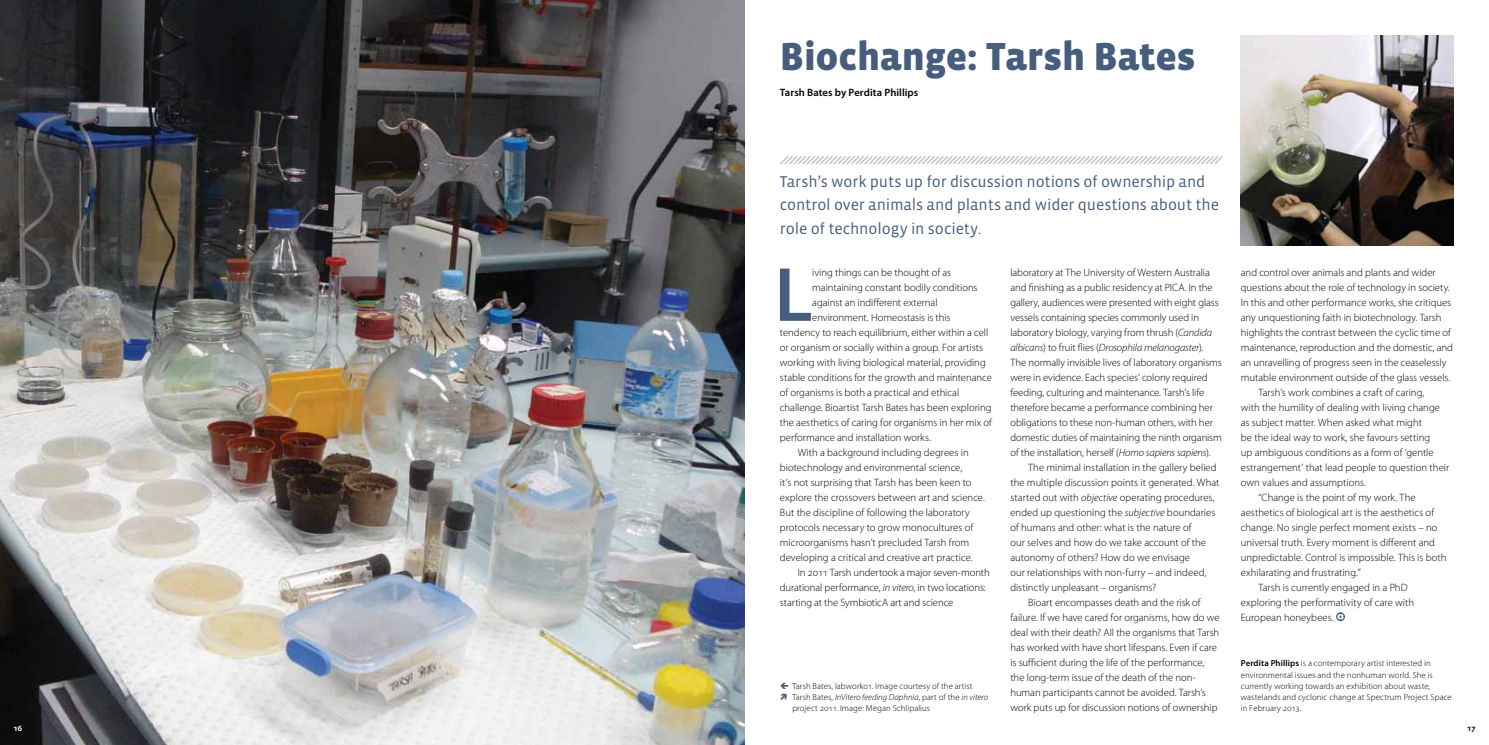
<style>
.page{position:relative;width:1489px;height:745px;background:#fff}
.page>*{position:absolute;margin:0;border:0;box-sizing:border-box;transform-origin:0 0}
.t1{font:600 77.38px "Myriad Pro";color:#465d7e}
.t2{font:900 40px "Vista Sans OT";letter-spacing:-.005em;color:#465d7e}
.t3{font:16px/23.5px "Vista Sans OT";letter-spacing:-.005em;color:#465d7e}
.t4{font:300 10.62px "Myriad Pro";color:#000}
.t5{font:italic 300 10.62px "Myriad Pro";letter-spacing:-.01em;color:#000}
.t6{font:600 10.62px "Myriad Pro";letter-spacing:.005em;color:#000}
.t7{font:300 8.75px/11.2px "Myriad Pro";letter-spacing:.01em;color:#000}
.t8{font:600 8.75px "Myriad Pro";color:#fff}
.t9{font:600 8.75px "Myriad Pro";color:#000}
.s1{font-style:italic}
.s2{font-style:normal}
.s3{font-weight:600}
</style>
<div class="page">
<img style="left:1240px;top:35px;width:213px;height:210px">
<img style="left:0;top:0;width:744px;height:744px">
<svg style="left:1336px;top:612px;width:8px;height:8px"></svg>
<svg style="left:780px;top:156px;width:443px;height:9px"></svg>
<p class="t2" style="left:780px;top:35px;width:417px">Biochange: Tarsh Bates</p>
<p class="t6" style="left:780px;top:85px;width:140px">Tarsh Bates by Perdita Phillips</p>
<p class="t3" style="left:780px;top:170px;width:440px">Tarsh’s work puts up for discussion notions of ownership and control over animals and plants and wider questions about the role of technology in society.</p>
<p class="t1" style="left:774px;top:245px;width:40px">L</p>
<p class="t4" style="left:812px;top:265px;width:140px">iving things can be thought of as</p>
<p class="t4" style="left:812px;top:281px;width:167px">maintaining constant bodily conditions</p>
<p class="t4" style="left:812px;top:296px;width:127px">against an indifferent external</p>
<p class="t4" style="left:812px;top:311px;width:140px">environment. Homeostasis is this</p>
<p class="t4" style="left:780px;top:326px;width:210px">tendency to reach equilibrium, either within a cell</p>
<p class="t4" style="left:780px;top:341px;width:205px">or organism or socially within a group. For artists</p>
<p class="t4" style="left:780px;top:356px;width:207px">working with living biological material, providing</p>
<p class="t4" style="left:780px;top:371px;width:213px">stable conditions for the growth and maintenance</p>
<p class="t4" style="left:780px;top:386px;width:181px">of organisms is both a practical and ethical</p>
<p class="t4" style="left:780px;top:401px;width:213px">challenge. Bioartist Tarsh Bates has been exploring</p>
<p class="t4" style="left:780px;top:416px;width:214px">the aesthetics of caring for organisms in her mix of</p>
<p class="t4" style="left:780px;top:431px;width:152px">performance and installation works.</p>
<p class="t4" style="left:797px;top:446px;width:172px">With a background including degrees in</p>
<p class="t4" style="left:780px;top:461px;width:184px">biotechnology and environmental science,</p>
<p class="t4" style="left:780px;top:476px;width:193px">it’s not surprising that Tarsh has been keen to</p>
<p class="t4" style="left:780px;top:491px;width:206px">explore the crossovers between art and science.</p>
<p class="t4" style="left:780px;top:506px;width:191px">But the discipline of following the laboratory</p>
<p class="t4" style="left:780px;top:521px;width:195px">protocols necessary to grow monocultures of</p>
<p class="t4" style="left:780px;top:536px;width:191px">microorganisms hasn’t precluded Tarsh from</p>
<p class="t4" style="left:780px;top:551px;width:194px">developing a critical and creative art practice.</p>
<p class="t4" style="left:797px;top:566px;width:194px">In 2011 Tarsh undertook a major seven-month</p>
<p class="t4" style="left:780px;top:581px;width:207px">durational performance, <span class="s1">in vitero</span>, in two locations:</p>
<p class="t4" style="left:780px;top:596px;width:175px">starting at the SymbioticA art and science</p>
<p class="t7" style="left:792px;top:679px;width:197px">Tarsh Bates, labwork01. Image courtesy of the artist<br>Tarsh Bates, <span class="s1">InVitero feeding Daphnia</span>, part of the <span class="s1">in vitero </span>project 2011. Image: Megan Schlipalius</p>
<p class="t4" style="left:1010px;top:265px;width:201px">laboratory at The University of Western Australia</p>
<p class="t4" style="left:1010px;top:280px;width:204px">and finishing as a public residency at PICA. In the</p>
<p class="t4" style="left:1010px;top:296px;width:210px">gallery, audiences were presented with eight glass</p>
<p class="t4" style="left:1010px;top:311px;width:190px">vessels containing species commonly used in</p>
<p class="t4" style="left:1010px;top:326px;width:203px">laboratory biology, varying from thrush (<span class="s1">Candida</span></p>
<p class="t5" style="left:1010px;top:341px;width:194px">albicans<span class="s2">) to fruit flies (</span>Drosophila melanogaster<span class="s2">).</span></p>
<p class="t4" style="left:1010px;top:356px;width:213px">The normally invisible lives of laboratory organisms</p>
<p class="t4" style="left:1010px;top:371px;width:199px">were in evidence. Each species’ colony required</p>
<p class="t4" style="left:1010px;top:386px;width:195px">feeding, culturing and maintenance. Tarsh’s life</p>
<p class="t4" style="left:1010px;top:401px;width:204px">therefore became a performance combining her</p>
<p class="t4" style="left:1010px;top:416px;width:204px">obligations to these non-human others, with her</p>
<p class="t4" style="left:1010px;top:431px;width:213px">domestic duties of maintaining the ninth organism</p>
<p class="t4" style="left:1010px;top:446px;width:202px">of the installation, herself (<span class="s1">Homo sapiens sapiens</span>).</p>
<p class="t4" style="left:1028px;top:461px;width:190px">The minimal installation in the gallery belied</p>
<p class="t4" style="left:1010px;top:476px;width:210px">the multiple discussion points it generated. What</p>
<p class="t4" style="left:1010px;top:491px;width:205px">started out with <span class="s1">objective</span> operating procedures,</p>
<p class="t4" style="left:1010px;top:506px;width:206px">ended up questioning the <span class="s1">subjective</span> boundaries</p>
<p class="t4" style="left:1010px;top:521px;width:183px">of humans and other: what is the nature of</p>
<p class="t4" style="left:1010px;top:536px;width:197px">our selves and how do we take account of the</p>
<p class="t4" style="left:1010px;top:551px;width:181px">autonomy of others? How do we envisage</p>
<p class="t4" style="left:1010px;top:566px;width:197px">our relationships with non-furry – and indeed,</p>
<p class="t4" style="left:1010px;top:581px;width:147px">distinctly unpleasant – organisms?</p>
<p class="t4" style="left:1028px;top:596px;width:174px">Bioart encompasses death and the risk of</p>
<p class="t4" style="left:1010px;top:611px;width:211px">failure. If we have cared for organisms, how do we</p>
<p class="t4" style="left:1010px;top:626px;width:210px">deal with their death? All the organisms that Tarsh</p>
<p class="t4" style="left:1010px;top:641px;width:208px">has worked with have short lifespans. Even if care</p>
<p class="t4" style="left:1010px;top:656px;width:195px">is sufficient during the life of the performance,</p>
<p class="t4" style="left:1010px;top:671px;width:187px">the long-term issue of the death of the non-</p>
<p class="t4" style="left:1010px;top:686px;width:197px">human participants cannot be avoided. Tarsh’s</p>
<p class="t4" style="left:1010px;top:701px;width:209px">work puts up for discussion notions of ownership</p>
<p class="t4" style="left:1240px;top:266px;width:196px">and control over animals and plants and wider</p>
<p class="t4" style="left:1240px;top:281px;width:210px">questions about the role of technology in society.</p>
<p class="t4" style="left:1240px;top:296px;width:212px">In this and other performance works, she critiques</p>
<p class="t4" style="left:1240px;top:311px;width:202px">any unquestioning faith in biotechnology. Tarsh</p>
<p class="t4" style="left:1240px;top:326px;width:211px">highlights the contrast between the cyclic time of</p>
<p class="t4" style="left:1240px;top:341px;width:214px">maintenance, reproduction and the domestic, and</p>
<p class="t4" style="left:1240px;top:356px;width:207px">an unravelling of progress seen in the ceaselessly</p>
<p class="t4" style="left:1240px;top:371px;width:211px">mutable environment outside of the glass vessels.</p>
<p class="t4" style="left:1258px;top:386px;width:167px">Tarsh’s work combines a craft of caring,</p>
<p class="t4" style="left:1240px;top:401px;width:201px">with the humility of dealing with living change</p>
<p class="t4" style="left:1240px;top:416px;width:183px">as subject matter. When asked what might</p>
<p class="t4" style="left:1240px;top:431px;width:191px">be the ideal way to work, she favours setting</p>
<p class="t4" style="left:1240px;top:446px;width:194px">up ambiguous conditions as a form of ‘gentle</p>
<p class="t4" style="left:1240px;top:461px;width:210px">estrangement’ that lead people to question their</p>
<p class="t4" style="left:1240px;top:476px;width:127px">own values and assumptions.</p>
<p class="t4" style="left:1258px;top:491px;width:159px">“Change is the point of my work. The</p>
<p class="t4" style="left:1240px;top:506px;width:195px">aesthetics of biological art is the aesthetics of</p>
<p class="t4" style="left:1240px;top:521px;width:198px">change. No single perfect moment exists – no</p>
<p class="t4" style="left:1240px;top:536px;width:196px">universal truth. Every moment is different and</p>
<p class="t4" style="left:1240px;top:551px;width:207px">unpredictable. Control is impossible. This is both</p>
<p class="t4" style="left:1240px;top:566px;width:122px">exhilarating and frustrating.”</p>
<p class="t4" style="left:1258px;top:581px;width:150px">Tarsh is currently engaged in a PhD</p>
<p class="t4" style="left:1240px;top:596px;width:175px">exploring the performativity of care with</p>
<p class="t4" style="left:1240px;top:611px;width:94px">European honeybees.</p>
<p class="t7" style="left:1240px;top:657px;width:212px"><span class="s3">Perdita Phillips</span> is a contemporary artist interested in environmental issues and the nonhuman world. She is currently working towards an exhibition about waste, wastelands and cyclonic change at Spectrum Project Space in February 2013.</p>
<p class="t8" style="left:13px;top:722px;width:11px">16</p>
<p class="t9" style="left:1466px;top:722px;width:11px">17</p>
</div>
